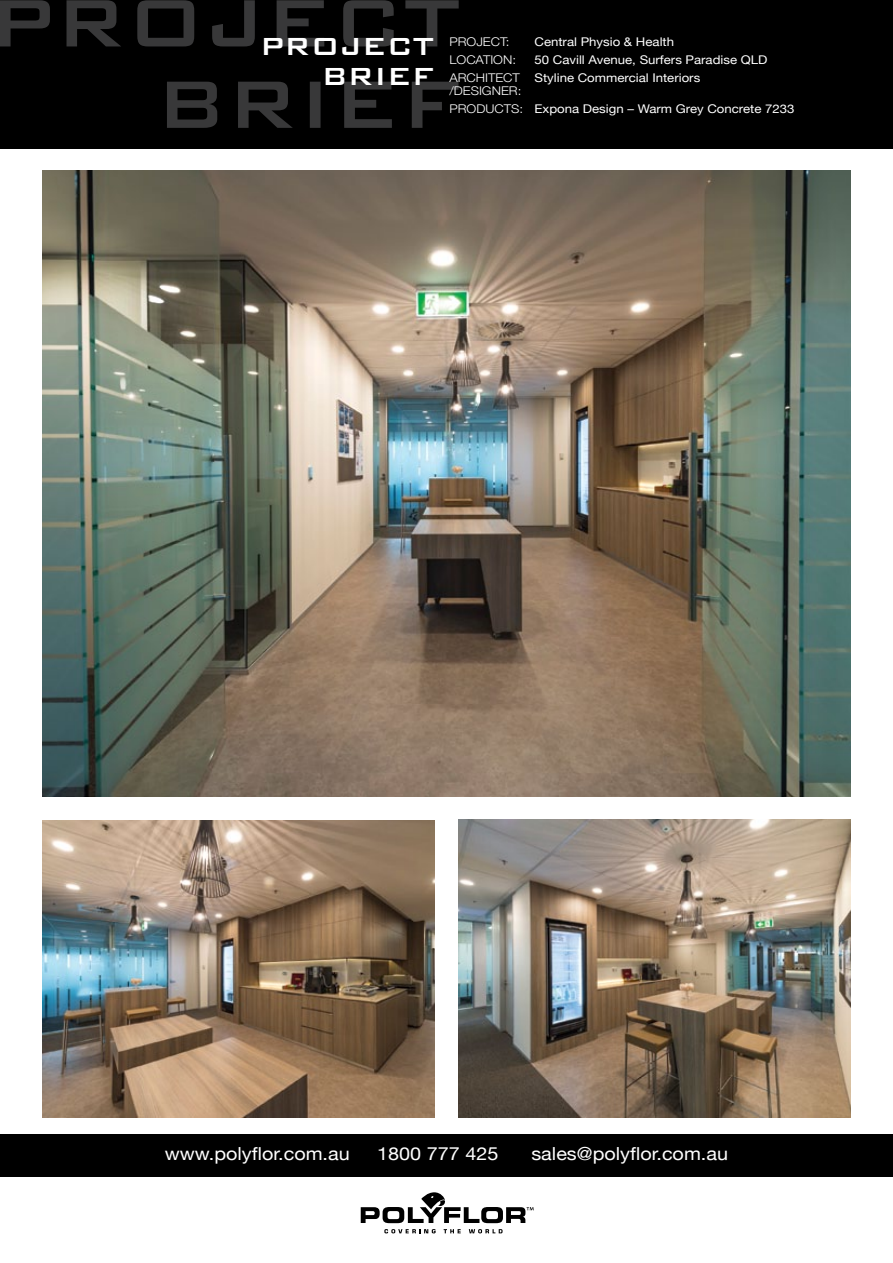
<style>
.page{position:relative;width:893px;height:1263px;background:#fff}
.page>*{position:absolute;margin:0;border:0;box-sizing:border-box;transform-origin:0 0}
.t1{font:500 33px/30px "Bank Gothic BT";color:#fff;text-align:right}
.t2{font:18px "Helvetica Neue";color:#fff;scale:1.1 1}
.t3{font:12px/18px "Helvetica Neue";color:#fff;scale:1.1 1}
.t4{font:300 12px "Helvetica Neue";color:#fff;scale:1.1 1}
.s1{font-weight:300}
</style>
<div class="page">
<div style="left:0;top:0;width:893px;height:149px;background:#000"></div>
<svg style="left:167px;top:82px;width:291px;height:46px"></svg>
<svg style="left:0;top:0;width:459px;height:46px"></svg>
<img style="left:43px;top:170px;width:807px;height:627px">
<div style="left:0;top:1134px;width:893px;height:43px;background:#000"></div>
<img style="left:43px;top:820px;width:392px;height:297px">
<img style="left:458px;top:819px;width:392px;height:298px">
<svg style="left:384px;top:1229px;width:52px;height:4px"></svg>
<svg style="left:444px;top:1229px;width:17px;height:4px"></svg>
<svg style="left:469px;top:1229px;width:34px;height:4px"></svg>
<svg style="left:361px;top:1192px;width:173px;height:31px"></svg>
<h1 class="t1" style="left:260px;top:31px;width:175px">PROJECT<br>BRIEF</h1>
<p class="t4" style="left:449px;top:34px;width:56px">PROJECT:</p>
<p class="t3" style="left:534px;top:32px;width:128px">Central Physio &amp; Health</p>
<p class="t4" style="left:449px;top:52px;width:62px">LOCATION:</p>
<p class="t3" style="left:449px;top:50px;width:291px;text-indent:85px">50 Cavill Avenue, Surfers Paradise QLD<br><span class="s1">ARCHITECT</span> Styline Commercial Interiors</p>
<p class="t3" style="left:449px;top:82px;width:315px"><span class="s1">/DESIGNER:<br>PRODUCTS:</span> Expona Design – Warm Grey Concrete 7233</p>
<h2 class="t2" style="left:165px;top:1143px;width:169px">www.polyflor.com.au</h2>
<h2 class="t2" style="left:377px;top:1143px;width:112px">1800 777 425</h2>
<h2 class="t2" style="left:531px;top:1143px;width:180px">sales@polyflor.com.au</h2>
</div>
